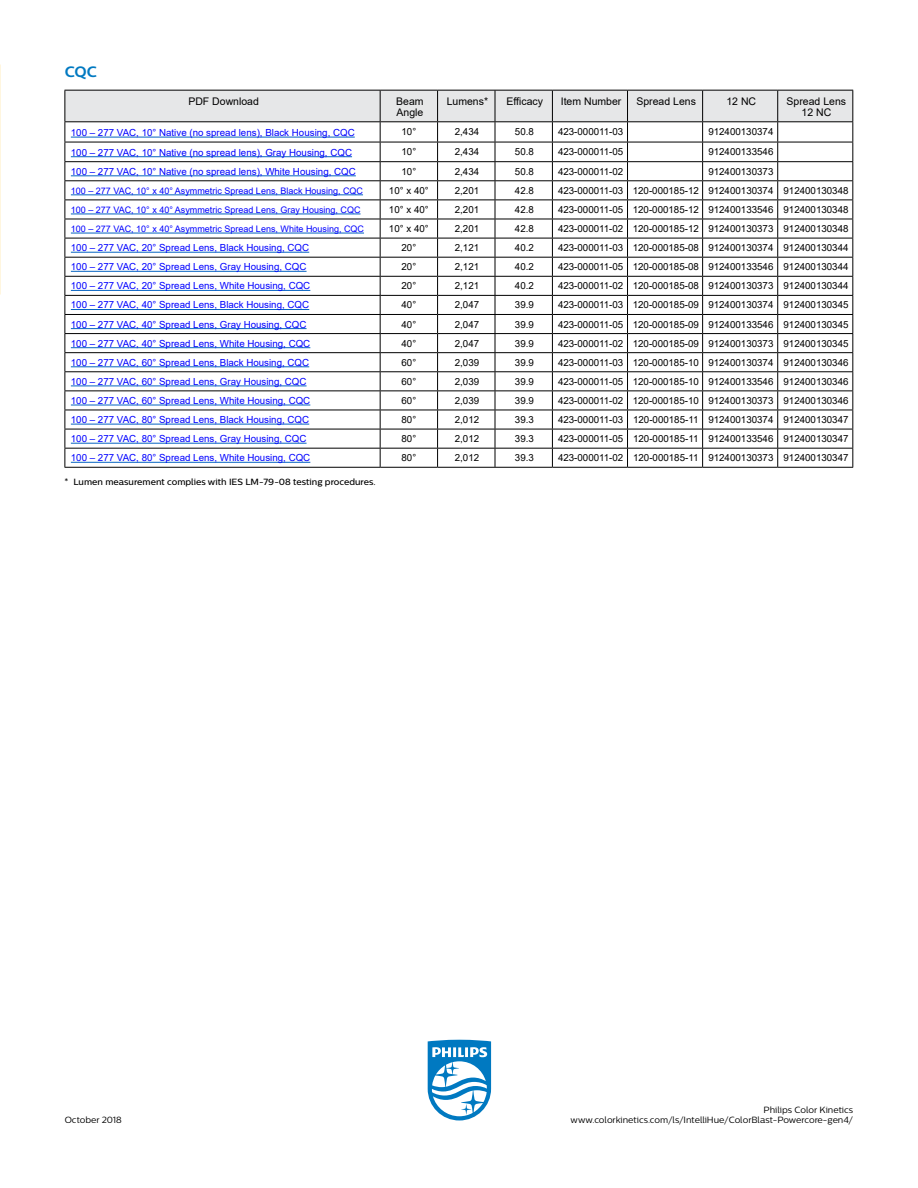
<style>
.page{position:relative;width:918px;height:1188px;background:#fff}
.page>*{position:absolute;margin:0;border:0;box-sizing:border-box;transform-origin:0 0}
.t1{font:700 15px "Centrale Sans";color:#0079c1}
.t2{font:10.5px/11.2px "Arial";color:#000}
.t3{font:9.75px "Arial";color:#000}
.t4{font:9.75px "Arial";color:#00f}
.t5{font:9px "Arial";color:#00f}
.t6{font:9px/10.5px "Centrale Sans";color:#000;text-align:right}
.t7{font:500 9px "Centrale Sans";color:#000}
</style>
<div class="page">
<svg style="left:428px;top:1040px;width:63px;height:80px"></svg>
<hr style="left:380px;top:467px;width:58px;height:1px;background:#000">
<hr style="left:438px;top:467px;width:57px;height:1px;background:#000">
<hr style="left:495px;top:467px;width:57px;height:1px;background:#000">
<hr style="left:552px;top:467px;width:76px;height:1px;background:#000">
<hr style="left:628px;top:467px;width:75px;height:1px;background:#000">
<hr style="left:703px;top:467px;width:75px;height:1px;background:#000">
<hr style="left:778px;top:467px;width:75px;height:1px;background:#000">
<svg style="left:64px;top:90px;width:789px;height:377px"></svg>
<hr style="left:64px;top:467px;width:316px;height:1px;background:#000">
<hr style="left:71px;top:137px;width:284px;height:1px;background:#0563c1">
<hr style="left:71px;top:156px;width:281px;height:1px;background:#0563c1">
<hr style="left:71px;top:175px;width:285px;height:1px;background:#0563c1">
<hr style="left:71px;top:195px;width:292px;height:1px;background:#0563c1">
<hr style="left:71px;top:214px;width:290px;height:1px;background:#0563c1">
<hr style="left:71px;top:233px;width:293px;height:1px;background:#0563c1">
<hr style="left:71px;top:252px;width:238px;height:1px;background:#0563c1">
<hr style="left:71px;top:271px;width:236px;height:1px;background:#0563c1">
<hr style="left:71px;top:290px;width:239px;height:1px;background:#0563c1">
<hr style="left:71px;top:309px;width:238px;height:1px;background:#0563c1">
<hr style="left:71px;top:328px;width:236px;height:1px;background:#0563c1">
<hr style="left:71px;top:347px;width:239px;height:1px;background:#0563c1">
<hr style="left:71px;top:366px;width:238px;height:1px;background:#0563c1">
<hr style="left:71px;top:386px;width:236px;height:1px;background:#0563c1">
<hr style="left:71px;top:405px;width:239px;height:1px;background:#0563c1">
<hr style="left:71px;top:424px;width:238px;height:1px;background:#0563c1">
<hr style="left:71px;top:443px;width:236px;height:1px;background:#0563c1">
<hr style="left:71px;top:462px;width:239px;height:1px;background:#0563c1">
<h1 class="t1" style="left:65px;top:63px;width:34px">CQC</h1>
<p class="t2" style="left:188px;top:95px;width:72px">PDF Download</p>
<p class="t2" style="left:396px;top:95px;width:29px">Beam<br>Angle</p>
<p class="t2" style="left:447px;top:95px;width:43px">Lumens*</p>
<p class="t2" style="left:507px;top:95px;width:38px">Efficacy</p>
<p class="t2" style="left:561px;top:95px;width:62px">Item Number</p>
<p class="t2" style="left:636px;top:95px;width:61px">Spread Lens</p>
<p class="t2" style="left:726px;top:95px;width:31px">12 NC</p>
<p class="t2" style="left:787px;top:95px;width:61px;text-align:center">Spread Lens<br>12 NC</p>
<p class="t4" style="left:71px;top:126px;width:285px">100 – 277 VAC, 10° Native (no spread lens), Black Housing, CQC</p>
<p class="t3" style="left:401px;top:125px;width:16px">10°</p>
<p class="t3" style="left:455px;top:125px;width:26px">2,434</p>
<p class="t3" style="left:515px;top:125px;width:20px">50.8</p>
<p class="t3" style="left:558px;top:125px;width:67px">423-000011-03</p>
<p class="t3" style="left:708px;top:125px;width:67px">912400130374</p>
<p class="t4" style="left:71px;top:146px;width:283px">100 – 277 VAC, 10° Native (no spread lens), Gray Housing, CQC</p>
<p class="t3" style="left:401px;top:145px;width:16px">10°</p>
<p class="t3" style="left:455px;top:145px;width:26px">2,434</p>
<p class="t3" style="left:515px;top:145px;width:20px">50.8</p>
<p class="t3" style="left:558px;top:145px;width:67px">423-000011-05</p>
<p class="t3" style="left:708px;top:145px;width:67px">912400133546</p>
<p class="t4" style="left:71px;top:165px;width:286px">100 – 277 VAC, 10° Native (no spread lens), White Housing, CQC</p>
<p class="t3" style="left:401px;top:165px;width:16px">10°</p>
<p class="t3" style="left:455px;top:165px;width:26px">2,434</p>
<p class="t3" style="left:515px;top:165px;width:20px">50.8</p>
<p class="t3" style="left:558px;top:165px;width:67px">423-000011-02</p>
<p class="t3" style="left:708px;top:165px;width:67px">912400130373</p>
<p class="t5" style="left:71px;top:185px;width:294px">100 – 277 VAC, 10° x 40° Asymmetric Spread Lens, Black Housing, CQC</p>
<p class="t3" style="left:389px;top:184px;width:41px">10° x 40°</p>
<p class="t3" style="left:455px;top:184px;width:26px">2,201</p>
<p class="t3" style="left:515px;top:184px;width:20px">42.8</p>
<p class="t3" style="left:558px;top:184px;width:292px">423-000011-03 120-000185-12 912400130374 912400130348</p>
<p class="t5" style="left:71px;top:204px;width:291px">100 – 277 VAC, 10° x 40° Asymmetric Spread Lens, Gray Housing, CQC</p>
<p class="t3" style="left:389px;top:203px;width:41px">10° x 40°</p>
<p class="t3" style="left:455px;top:203px;width:26px">2,201</p>
<p class="t3" style="left:515px;top:203px;width:20px">42.8</p>
<p class="t3" style="left:558px;top:203px;width:292px">423-000011-05 120-000185-12 912400133546 912400130348</p>
<p class="t5" style="left:71px;top:223px;width:295px">100 – 277 VAC, 10° x 40° Asymmetric Spread Lens, White Housing, CQC</p>
<p class="t3" style="left:389px;top:222px;width:41px">10° x 40°</p>
<p class="t3" style="left:455px;top:222px;width:26px">2,201</p>
<p class="t3" style="left:515px;top:222px;width:20px">42.8</p>
<p class="t3" style="left:558px;top:222px;width:292px">423-000011-02 120-000185-12 912400130373 912400130348</p>
<p class="t4" style="left:71px;top:241px;width:240px">100 – 277 VAC, 20° Spread Lens, Black Housing, CQC</p>
<p class="t3" style="left:401px;top:241px;width:16px">20°</p>
<p class="t3" style="left:455px;top:241px;width:26px">2,121</p>
<p class="t3" style="left:515px;top:241px;width:20px">40.2</p>
<p class="t3" style="left:558px;top:241px;width:292px">423-000011-03 120-000185-08 912400130374 912400130344</p>
<p class="t4" style="left:71px;top:260px;width:237px">100 – 277 VAC, 20° Spread Lens, Gray Housing, CQC</p>
<p class="t3" style="left:401px;top:260px;width:16px">20°</p>
<p class="t3" style="left:455px;top:260px;width:26px">2,121</p>
<p class="t3" style="left:515px;top:260px;width:20px">40.2</p>
<p class="t3" style="left:558px;top:260px;width:292px">423-000011-05 120-000185-08 912400133546 912400130344</p>
<p class="t4" style="left:71px;top:279px;width:241px">100 – 277 VAC, 20° Spread Lens, White Housing, CQC</p>
<p class="t3" style="left:401px;top:279px;width:16px">20°</p>
<p class="t3" style="left:455px;top:279px;width:26px">2,121</p>
<p class="t3" style="left:515px;top:279px;width:20px">40.2</p>
<p class="t3" style="left:558px;top:279px;width:292px">423-000011-02 120-000185-08 912400130373 912400130344</p>
<p class="t4" style="left:71px;top:298px;width:240px">100 – 277 VAC, 40° Spread Lens, Black Housing, CQC</p>
<p class="t3" style="left:401px;top:298px;width:16px">40°</p>
<p class="t3" style="left:455px;top:298px;width:26px">2,047</p>
<p class="t3" style="left:515px;top:298px;width:20px">39.9</p>
<p class="t3" style="left:558px;top:298px;width:292px">423-000011-03 120-000185-09 912400130374 912400130345</p>
<p class="t4" style="left:71px;top:317px;width:237px">100 – 277 VAC, 40° Spread Lens, Gray Housing, CQC</p>
<p class="t3" style="left:401px;top:317px;width:16px">40°</p>
<p class="t3" style="left:455px;top:317px;width:26px">2,047</p>
<p class="t3" style="left:515px;top:317px;width:20px">39.9</p>
<p class="t3" style="left:558px;top:317px;width:292px">423-000011-05 120-000185-09 912400133546 912400130345</p>
<p class="t4" style="left:71px;top:337px;width:241px">100 – 277 VAC, 40° Spread Lens, White Housing, CQC</p>
<p class="t3" style="left:401px;top:337px;width:16px">40°</p>
<p class="t3" style="left:455px;top:337px;width:26px">2,047</p>
<p class="t3" style="left:515px;top:337px;width:20px">39.9</p>
<p class="t3" style="left:558px;top:337px;width:292px">423-000011-02 120-000185-09 912400130373 912400130345</p>
<p class="t4" style="left:71px;top:356px;width:240px">100 – 277 VAC, 60° Spread Lens, Black Housing, CQC</p>
<p class="t3" style="left:401px;top:356px;width:16px">60°</p>
<p class="t3" style="left:455px;top:356px;width:26px">2,039</p>
<p class="t3" style="left:515px;top:356px;width:20px">39.9</p>
<p class="t3" style="left:558px;top:356px;width:292px">423-000011-03 120-000185-10 912400130374 912400130346</p>
<p class="t4" style="left:71px;top:375px;width:237px">100 – 277 VAC, 60° Spread Lens, Gray Housing, CQC</p>
<p class="t3" style="left:401px;top:375px;width:16px">60°</p>
<p class="t3" style="left:455px;top:375px;width:26px">2,039</p>
<p class="t3" style="left:515px;top:375px;width:20px">39.9</p>
<p class="t3" style="left:558px;top:375px;width:292px">423-000011-05 120-000185-10 912400133546 912400130346</p>
<p class="t4" style="left:71px;top:394px;width:241px">100 – 277 VAC, 60° Spread Lens, White Housing, CQC</p>
<p class="t3" style="left:401px;top:394px;width:16px">60°</p>
<p class="t3" style="left:455px;top:394px;width:26px">2,039</p>
<p class="t3" style="left:515px;top:394px;width:20px">39.9</p>
<p class="t3" style="left:558px;top:394px;width:292px">423-000011-02 120-000185-10 912400130373 912400130346</p>
<p class="t4" style="left:71px;top:413px;width:240px">100 – 277 VAC, 80° Spread Lens, Black Housing, CQC</p>
<p class="t3" style="left:401px;top:413px;width:16px">80°</p>
<p class="t3" style="left:455px;top:413px;width:26px">2,012</p>
<p class="t3" style="left:515px;top:413px;width:20px">39.3</p>
<p class="t3" style="left:558px;top:413px;width:292px">423-000011-03 120-000185-11 912400130374 912400130347</p>
<p class="t4" style="left:71px;top:432px;width:237px">100 – 277 VAC, 80° Spread Lens, Gray Housing, CQC</p>
<p class="t3" style="left:401px;top:432px;width:16px">80°</p>
<p class="t3" style="left:455px;top:432px;width:26px">2,012</p>
<p class="t3" style="left:515px;top:432px;width:20px">39.3</p>
<p class="t3" style="left:558px;top:432px;width:292px">423-000011-05 120-000185-11 912400133546 912400130347</p>
<p class="t4" style="left:71px;top:451px;width:241px">100 – 277 VAC, 80° Spread Lens, White Housing, CQC</p>
<p class="t3" style="left:401px;top:451px;width:16px">80°</p>
<p class="t3" style="left:455px;top:451px;width:26px">2,012</p>
<p class="t3" style="left:515px;top:451px;width:20px">39.3</p>
<p class="t3" style="left:558px;top:451px;width:292px">423-000011-02 120-000185-11 912400130373 912400130347</p>
<p class="t7" style="left:65px;top:476px;width:313px">* Lumen measurement complies with IES LM-79-08 testing procedures.</p>
<p class="t6" style="left:65px;top:1115px;width:59px">October 2018</p>
<p class="t6" style="left:571px;top:1104px;width:284px">Philips Color Kinetics www.colorkinetics.com/ls/IntelliHue/ColorBlast-Powercore-gen4/</p>
</div>
